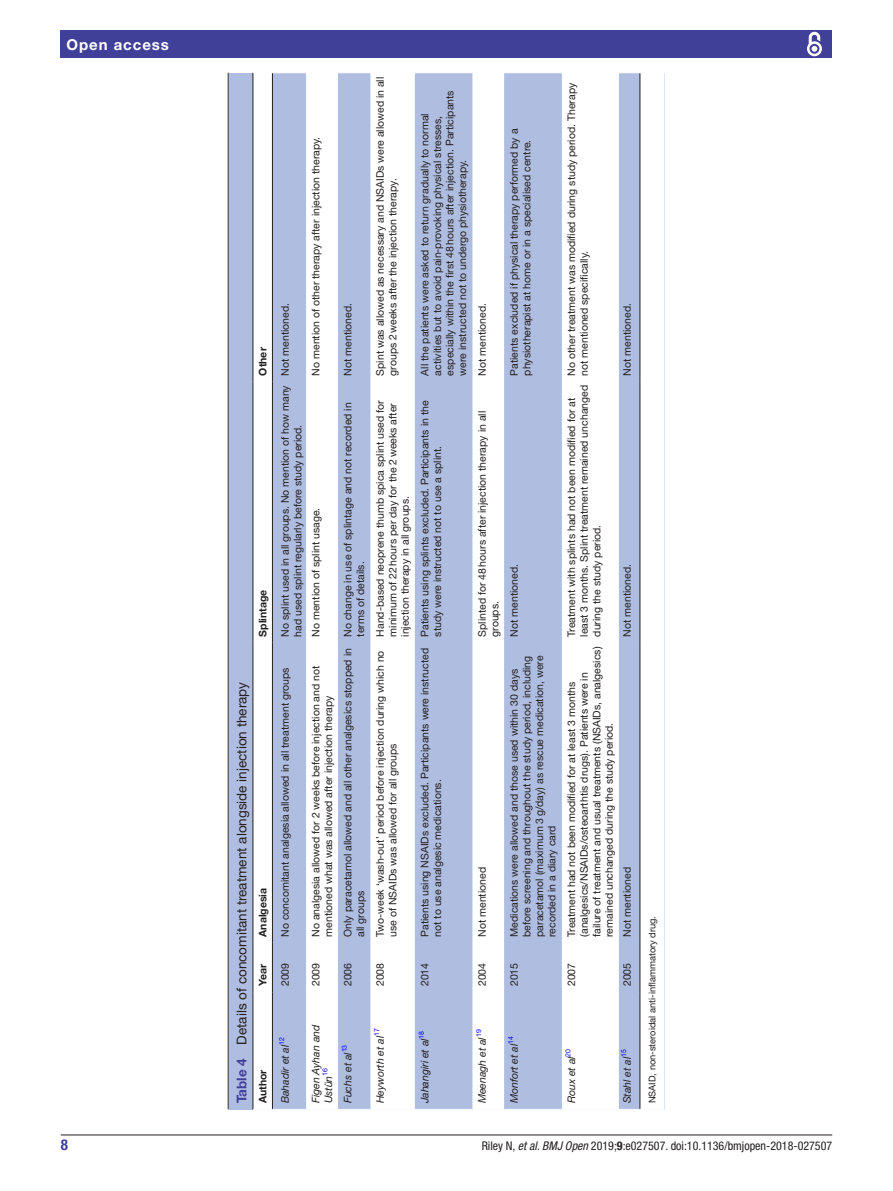
<style>
.page{position:relative;width:893px;height:1191px;background:#fff}
.page>*{position:absolute;margin:0;border:0;box-sizing:border-box;transform-origin:0 0}
.t1{font:700 15px "Helvetica Neue LT Std";letter-spacing:.065em;color:#fff}
.t2{font:700 condensed 15px "Helvetica Neue LT Std";color:#414099}
.t3{font:13.5px "Helvetica Neue LT Std";color:#231f20}
.t4{font:condensed 12px "Helvetica Neue LT Std";color:#231f20}
.t5{font:10.5px/12.6px "Helvetica Neue LT Std";color:#231f20}
.t6{font:italic 10.5px/12.6px "Helvetica Neue LT Std";letter-spacing:-.005em;color:#231f20}
.t7{font:700 10.5px "Helvetica Neue LT Std";color:#231f20}
.t8{font:9.3px "Helvetica Neue LT Std";color:#231f20}
.t9{font:6.9px "Helvetica Neue LT Std";color:#00f}
.s1{font-weight:700;color:#414099}
.s2{font-style:italic}
.s3{font-weight:700}
</style>
<div class="page">
<hr style="left:61px;top:1134px;width:771px;height:1px;background:#231f20">
<div style="left:61px;top:31px;width:771px;height:27px;background:#414099"></div>
<svg style="left:807px;top:31px;width:15px;height:26px"></svg>
<div style="left:229px;top:73px;width:436px;height:1036px;background:#afbde1"></div>
<hr style="left:228px;top:73px;width:1px;height:1036px;background:#231f20">
<div style="left:254px;top:73px;width:411px;height:1036px;background:#fff"></div>
<svg style="left:273px;top:73px;width:367px;height:1036px"></svg>
<hr style="left:253px;top:992px;width:1px;height:117px;background:#231f20">
<hr style="left:272px;top:992px;width:1px;height:117px;background:#231f20">
<hr style="left:253px;top:942px;width:1px;height:50px;background:#231f20">
<hr style="left:272px;top:942px;width:1px;height:50px;background:#231f20">
<hr style="left:253px;top:642px;width:1px;height:300px;background:#231f20">
<hr style="left:272px;top:642px;width:1px;height:300px;background:#231f20">
<hr style="left:253px;top:381px;width:1px;height:261px;background:#231f20">
<hr style="left:272px;top:381px;width:1px;height:261px;background:#231f20">
<hr style="left:253px;top:73px;width:1px;height:308px;background:#231f20">
<hr style="left:272px;top:73px;width:1px;height:308px;background:#231f20">
<hr style="left:640px;top:942px;width:1px;height:50px;background:#231f20">
<hr style="left:640px;top:642px;width:1px;height:300px;background:#231f20">
<hr style="left:640px;top:381px;width:1px;height:261px;background:#231f20">
<hr style="left:640px;top:73px;width:1px;height:308px;background:#231f20">
<hr style="left:640px;top:992px;width:1px;height:117px;background:#231f20">
<hr style="left:655px;top:73px;width:1px;height:1030px;background:#fff">
<h1 class="t1" style="left:66px;top:35px;width:104px">Open access</h1>
<p class="t7" style="left:256px;top:375px;width:30px;rotate:-90deg">Other</p>
<p class="t7" style="left:256px;top:636px;width:49px;rotate:-90deg">Splintage</p>
<p class="t3" style="left:234px;top:1103px;width:423px;rotate:-90deg"><span class="s1">Table 4</span> Details of concomitant treatment alongside injection therapy</p>
<p class="t7" style="left:256px;top:936px;width:50px;rotate:-90deg">Analgesia</p>
<p class="t7" style="left:256px;top:986px;width:24px;rotate:-90deg">Year</p>
<p class="t7" style="left:256px;top:1103px;width:35px;rotate:-90deg">Author</p>
<p class="t5" style="left:279px;top:375px;width:74px;rotate:-90deg">Not mentioned.</p>
<p class="t5" style="left:279px;top:636px;width:253px;rotate:-90deg">No splint used in all groups. No mention of how many had used splint regularly before study period.</p>
<p class="t5" style="left:309px;top:375px;width:240px;rotate:-90deg">No mention of other therapy after injection therapy.</p>
<p class="t5" style="left:309px;top:636px;width:130px;rotate:-90deg">No mention of splint usage.</p>
<p class="t5" style="left:279px;top:936px;width:271px;rotate:-90deg">No concomitant analgesia allowed in all treatment groups</p>
<p class="t5" style="left:309px;top:936px;width:272px;rotate:-90deg">No analgesia allowed for 2 weeks before injection and not mentioned what was allowed after injection therapy</p>
<p class="t5" style="left:341px;top:375px;width:74px;rotate:-90deg">Not mentioned.</p>
<p class="t5" style="left:374px;top:375px;width:300px;rotate:-90deg">Spint was allowed as necessary and NSAIDs were allowed in all groups 2weeks after the injection therapy.</p>
<p class="t5" style="left:418px;top:375px;width:287px;rotate:-90deg">All the patients were asked to return gradually to normal activities but to avoid pain-provoking physical stresses, especially within the first 48hours after injection. Participants were instructed not to undergo physiotherapy.</p>
<p class="t5" style="left:476px;top:375px;width:74px;rotate:-90deg">Not mentioned.</p>
<p class="t5" style="left:341px;top:636px;width:236px;rotate:-90deg">No change in use of splintage and not recorded in terms of details.</p>
<p class="t5" style="left:341px;top:936px;width:290px;rotate:-90deg">Only paracetamol allowed and all other analgesics stopped in all groups</p>
<p class="t5" style="left:374px;top:636px;width:238px;rotate:-90deg">Hand-based neoprene thumb spica splint used for minimum of 22hours per day for the 2weeks after injection therapy in all groups.</p>
<p class="t5" style="left:374px;top:936px;width:288px;rotate:-90deg">Two-week ‘wash-out’ period before injection during which no use of NSAIDs was allowed for all groups</p>
<p class="t5" style="left:418px;top:636px;width:238px;rotate:-90deg">Patients using splints excluded. Participants in the study were instructed not to use a splint.</p>
<p class="t5" style="left:418px;top:936px;width:290px;rotate:-90deg">Patients using NSAIDs excluded. Participants were instructed not to use analgesic medications.</p>
<p class="t5" style="left:476px;top:636px;width:227px;rotate:-90deg">Splinted for 48hours after injection therapy in all groups.</p>
<p class="t5" style="left:476px;top:936px;width:71px;rotate:-90deg">Not mentioned</p>
<p class="t5" style="left:508px;top:375px;width:248px;rotate:-90deg">Patients excluded if physical therapy performed by a physiotherapist at home or in a specialised centre.</p>
<p class="t5" style="left:508px;top:636px;width:74px;rotate:-90deg">Not mentioned.</p>
<p class="t5" style="left:508px;top:936px;width:282px;rotate:-90deg">Medications were allowed and those used within 30 days before screening and throughout the study period, including paracetamol (maximum 3g/day) as rescue medication, were recorded in a diary card</p>
<p class="t5" style="left:565px;top:375px;width:294px;rotate:-90deg">No other treatment was modified during study period. Therapy not mentioned specifically.</p>
<p class="t5" style="left:565px;top:636px;width:253px;rotate:-90deg">Treatment with splints had not been modified for at least 3 months. Splint treatment remained unchanged during the study period.</p>
<p class="t5" style="left:565px;top:936px;width:292px;rotate:-90deg">Treatment had not been modified for at least 3 months (analgesics/NSAIDs/osteoarthtis drugs). Patients were in failure of treatment and usual treatments (NSAIDs, analgesics) remained unchanged during the study period.</p>
<p class="t5" style="left:621px;top:375px;width:74px;rotate:-90deg">Not mentioned.</p>
<p class="t5" style="left:621px;top:636px;width:74px;rotate:-90deg">Not mentioned.</p>
<p class="t5" style="left:621px;top:936px;width:71px;rotate:-90deg">Not mentioned</p>
<p class="t5" style="left:279px;top:986px;width:25px;rotate:-90deg">2009</p>
<p class="t5" style="left:309px;top:986px;width:25px;rotate:-90deg">2009</p>
<p class="t5" style="left:341px;top:986px;width:25px;rotate:-90deg">2006</p>
<p class="t5" style="left:374px;top:986px;width:25px;rotate:-90deg">2008</p>
<p class="t5" style="left:418px;top:986px;width:25px;rotate:-90deg">2014</p>
<p class="t5" style="left:476px;top:986px;width:25px;rotate:-90deg">2004</p>
<p class="t5" style="left:508px;top:986px;width:25px;rotate:-90deg">2015</p>
<p class="t5" style="left:565px;top:986px;width:25px;rotate:-90deg">2007</p>
<p class="t5" style="left:621px;top:986px;width:25px;rotate:-90deg">2005</p>
<p class="t9" style="left:278px;top:1044px;width:9px;rotate:-90deg">12</p>
<p class="t6" style="left:279px;top:1103px;width:60px;rotate:-90deg">Bahadir et al</p>
<p class="t6" style="left:309px;top:1103px;width:80px;rotate:-90deg">Figen Ayhan and<br>Ustün</p>
<p class="t9" style="left:321px;top:1075px;width:9px;rotate:-90deg">16</p>
<p class="t9" style="left:340px;top:1052px;width:9px;rotate:-90deg">13</p>
<p class="t6" style="left:341px;top:1103px;width:53px;rotate:-90deg">Fuchs et al</p>
<p class="t9" style="left:372px;top:1035px;width:9px;rotate:-90deg">17</p>
<p class="t6" style="left:374px;top:1103px;width:69px;rotate:-90deg">Heyworth et al</p>
<p class="t9" style="left:417px;top:1038px;width:9px;rotate:-90deg">18</p>
<p class="t6" style="left:418px;top:1103px;width:66px;rotate:-90deg">Jahangiri et al</p>
<p class="t9" style="left:474px;top:1037px;width:9px;rotate:-90deg">19</p>
<p class="t6" style="left:476px;top:1103px;width:68px;rotate:-90deg">Meenagh et al</p>
<p class="t9" style="left:507px;top:1043px;width:9px;rotate:-90deg">14</p>
<p class="t6" style="left:508px;top:1103px;width:61px;rotate:-90deg">Monfort et al</p>
<p class="t9" style="left:564px;top:1056px;width:9px;rotate:-90deg">20</p>
<p class="t6" style="left:565px;top:1103px;width:48px;rotate:-90deg">Roux et al</p>
<p class="t6" style="left:621px;top:1103px;width:56px;rotate:-90deg">Stahl et al<sup>15</sup></p>
<p class="t8" style="left:647px;top:1103px;width:189px;rotate:-90deg">NSAID, non-steroidal anti-inflammatory drug.</p>
<h1 class="t2" style="left:61px;top:1135px;width:9px">8</h1>
<p class="t4" style="left:482px;top:1138px;width:352px">Riley N, <span class="s2">et al</span>. <span class="s2">BMJ Open</span> 2019;<span class="s3">9</span>:e027507. doi:10.1136/bmjopen-2018-027507</p>
</div>
